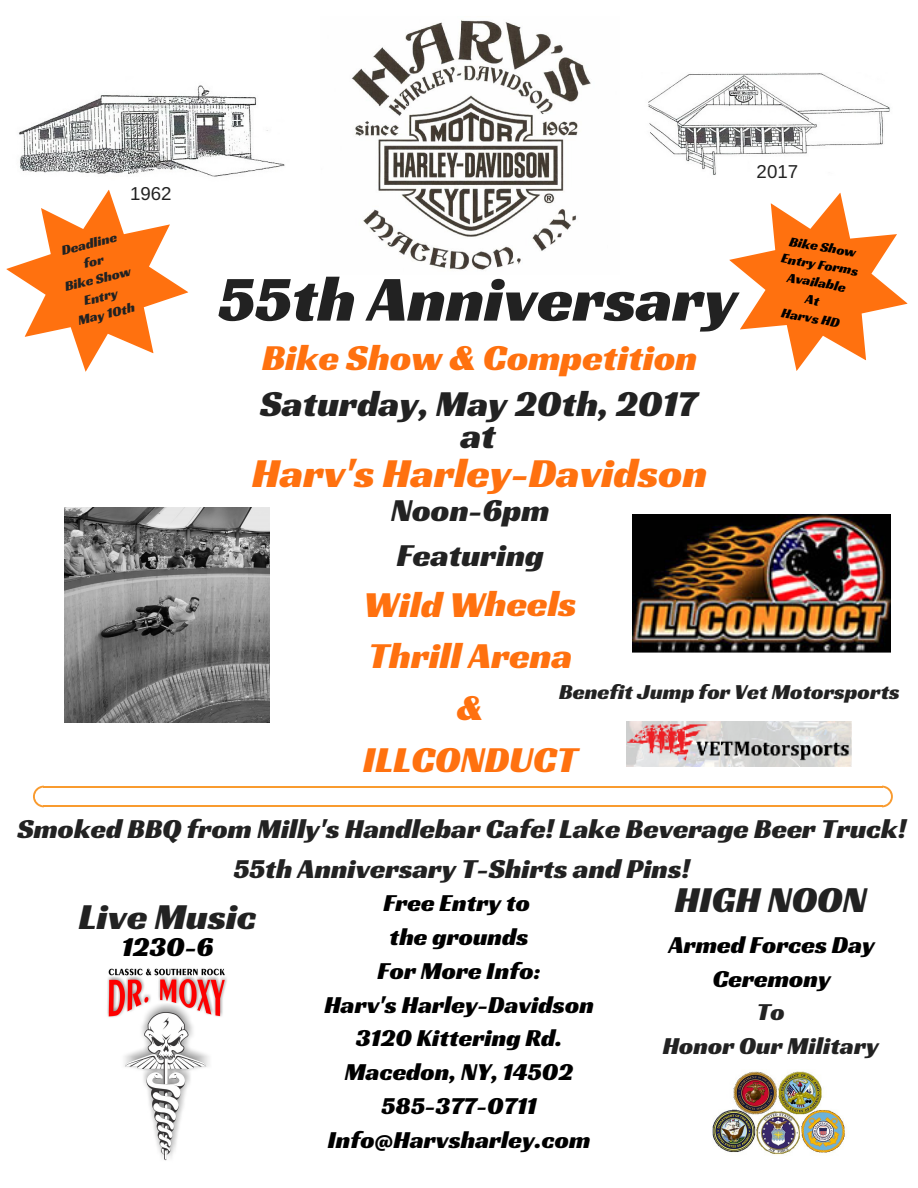
<style>
.page{position:relative;width:918px;height:1188px;background:#fff}
.page>*{position:absolute;margin:0;border:0;box-sizing:border-box;transform-origin:0 0}
.t1{font:65.4px "Racing Sans One";color:#222}
.t2{font:42px "Racing Sans One";color:#ff710f}
.t3{font:37.35px/51.8px "Racing Sans One";color:#ff710f;text-align:center}
.t4{font:37.35px "Racing Sans One";color:#222}
.t5{font:32.7px/45px "Racing Sans One";color:#222}
.t6{font:28.05px/39.3px "Racing Sans One";color:#222;text-align:center}
.t7{font:28.05px "Racing Sans One";color:#000}
.t8{font:24.9px/33.8px "Racing Sans One";color:#000;text-align:center}
.t9{font:24.9px/33.8px "Racing Sans One";color:#222;text-align:center}
.t10{font:21.75px "Racing Sans One";color:#222}
.t11{font:18.75px "Arimo";color:#222}
.t12{font:13.95px/18px "Racing Sans One";color:#000;text-align:center}
.t13{font:13.95px/18px "Racing Sans One";color:#222;text-align:center}
</style>
<div class="page">
<img style="left:107px;top:968px;width:120px;height:193px">
<img style="left:19px;top:85px;width:266px;height:92px">
<img style="left:632px;top:514px;width:259px;height:139px">
<img style="left:648px;top:73px;width:242px;height:102px">
<img style="left:627px;top:721px;width:225px;height:45px">
<img style="left:351px;top:20px;width:240px;height:250px">
<img style="left:64px;top:507px;width:206px;height:215px">
<svg style="left:6px;top:176px;width:196px;height:196px"></svg>
<svg style="left:729px;top:192px;width:179px;height:179px"></svg>
<hr style="left:43px;top:805px;width:839px;height:2px;background:#f99b2f">
<hr style="left:43px;top:786px;width:839px;height:2px;background:#f99b2f">
<svg style="left:33px;top:786px;width:10px;height:21px"></svg>
<svg style="left:882px;top:786px;width:11px;height:21px"></svg>
<img style="left:712px;top:1071px;width:133px;height:84px">
<p class="t11" style="left:130px;top:183px;width:43px">1962</p>
<p class="t11" style="left:757px;top:161px;width:43px">2017</p>
<p class="t13" style="left:54px;top:243px;width:69px;rotate:-14deg">Deadline for<br>Bike Show<br>Entry<br>May 10th</p>
<p class="t12" style="left:786px;top:231px;width:79px;rotate:10deg">Bike Show<br>Entry Forms<br>Available<br>At<br>Harvs HD</p>
<h1 class="t1" style="left:218px;top:257px;width:521px">55th Anniversary</h1>
<h3 class="t3" style="left:262px;top:331px;width:437px">Bike Show &amp; Competition</h3>
<h3 class="t4" style="left:260px;top:380px;width:439px">Saturday, May 20th, 2017</h3>
<h3 class="t4" style="left:461px;top:411px;width:37px">at</h3>
<h2 class="t2" style="left:252px;top:446px;width:456px">Harv's Harley-Davidson</h2>
<h3 class="t5" style="left:391px;top:487px;width:160px">Noon-6pm<br>Featuring</h3>
<h3 class="t3" style="left:363px;top:578px;width:216px">Wild Wheels<br>Thrill Arena &amp;<br>ILLCONDUCT</h3>
<p class="t10" style="left:559px;top:677px;width:342px">Benefit Jump for Vet Motorsports</p>
<p class="t6" style="left:17px;top:809px;width:890px">Smoked BBQ from Milly's Handlebar Cafe! Lake Beverage Beer Truck!<br>55th Anniversary T-Shirts and Pins!</p>
<h3 class="t4" style="left:79px;top:893px;width:179px">Live Music</h3>
<p class="t7" style="left:122px;top:929px;width:94px">1230-6</p>
<p class="t8" style="left:324px;top:886px;width:271px">Free Entry to<br>the grounds<br>For More Info:<br>Harv's Harley-Davidson<br>3120 Kittering Rd.<br>Macedon, NY, 14502<br>585-377-0711<br>Info@Harvsharley.com</p>
<h3 class="t4" style="left:675px;top:876px;width:194px">HIGH NOON</h3>
<p class="t8" style="left:669px;top:927px;width:208px">Armed Forces Day<br>Ceremony</p>
<p class="t9" style="left:663px;top:995px;width:218px">To<br>Honor Our Military</p>
</div>
